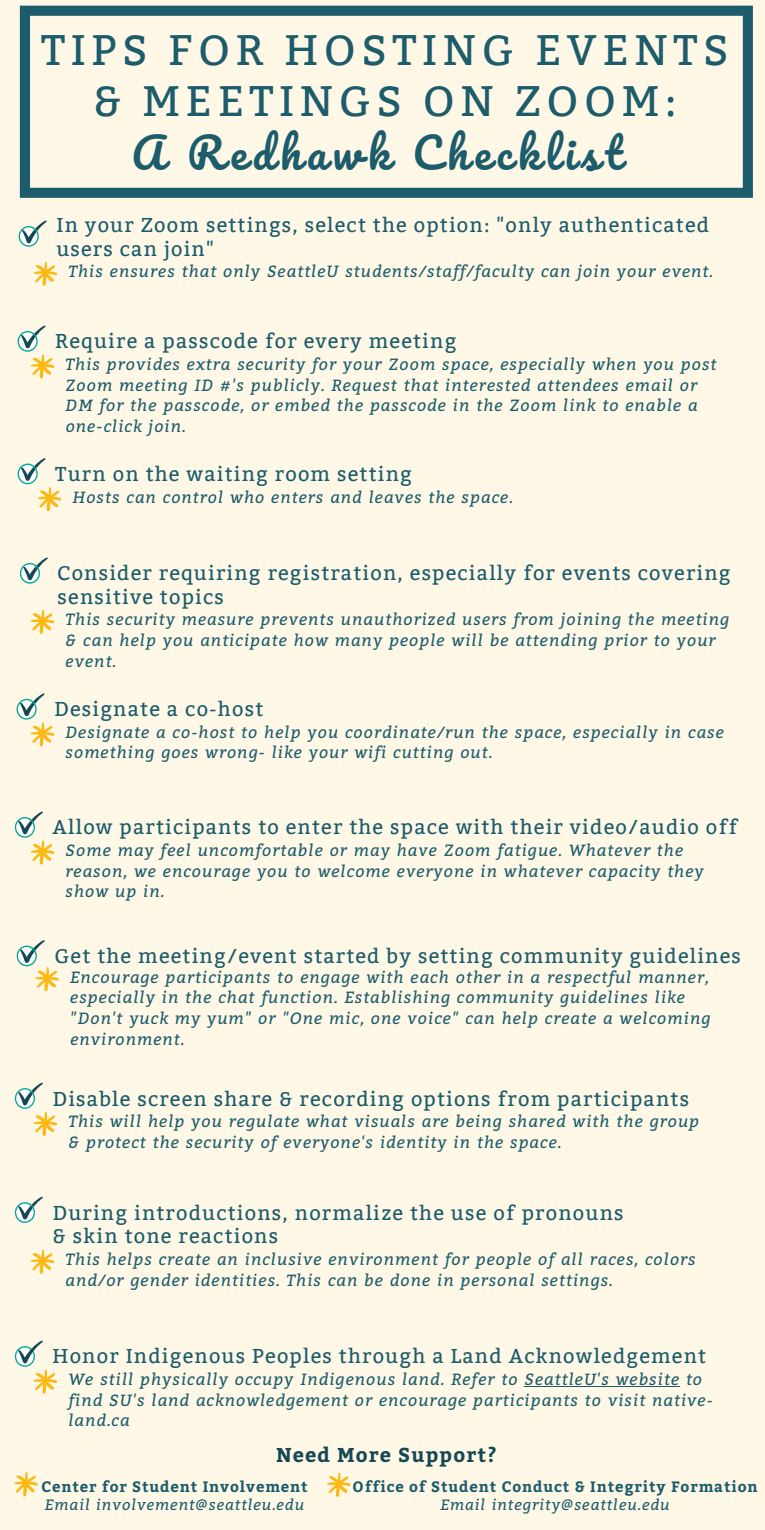
<style>
.page{position:relative;width:765px;height:1530px;background:#fff8e7}
.page>*{position:absolute;margin:0;border:0;box-sizing:border-box;transform-origin:0 0}
.t1{font:42.62px/50.6px "Bitter";letter-spacing:.13em;color:#1c5c6b;text-align:center}
.t2{font:42.62px "Pacifico";letter-spacing:.13em;color:#1c5c6b}
.t3{font:20px/23.4px "Bitter";letter-spacing:.06em;color:#1c5c6b}
.t4{font:700 20px "Bitter";letter-spacing:.06em;color:#154854}
.t5{font:italic 16.25px/20.6px "Bitter";letter-spacing:.06em;color:#1c5c6b}
.t6{font:700 15px "Bitter";letter-spacing:.06em;color:#1c5c6b}
.t7{font:italic 15px "Bitter";letter-spacing:.06em;color:#1c5c6b}
</style>
<div class="page">
<hr style="left:524px;top:1386px;width:156px;height:1px;background:#1c5c6b">
<svg style="left:20px;top:6px;width:733px;height:192px"></svg>
<svg style="left:33px;top:261px;width:24px;height:25px"></svg>
<svg style="left:19px;top:220px;width:28px;height:27px"></svg>
<svg style="left:18px;top:325px;width:37px;height:54px"></svg>
<svg style="left:18px;top:458px;width:44px;height:54px"></svg>
<svg style="left:20px;top:557px;width:28px;height:26px"></svg>
<svg style="left:31px;top:609px;width:24px;height:25px"></svg>
<svg style="left:17px;top:693px;width:38px;height:54px"></svg>
<svg style="left:15px;top:811px;width:40px;height:54px"></svg>
<svg style="left:17px;top:940px;width:42px;height:52px"></svg>
<svg style="left:15px;top:1082px;width:42px;height:54px"></svg>
<svg style="left:15px;top:1197px;width:28px;height:26px"></svg>
<svg style="left:31px;top:1249px;width:24px;height:25px"></svg>
<svg style="left:15px;top:1340px;width:42px;height:54px"></svg>
<svg style="left:14px;top:1472px;width:24px;height:25px"></svg>
<svg style="left:327px;top:1472px;width:24px;height:25px"></svg>
<h1 class="t1" style="left:41px;top:25px;width:689px">TIPS FOR HOSTING EVENTS &amp; MEETINGS ON ZOOM:</h1>
<h1 class="t2" style="left:132px;top:131px;width:491px">A Redhawk Checklist</h1>
<p class="t3" style="left:56px;top:214px;width:654px">In your Zoom settings, select the option: "only authenticated users can join"</p>
<p class="t5" style="left:68px;top:260px;width:646px">This ensures that only SeattleU students/staff/faculty can join your event.</p>
<p class="t3" style="left:55px;top:330px;width:403px">Require a passcode for every meeting</p>
<p class="t5" style="left:66px;top:353px;width:653px">This provides extra security for your Zoom space, especially when you post Zoom meeting ID #'s publicly. Request that interested attendees email or DM for the passcode, or embed the passcode in the Zoom link to enable a one-click join.</p>
<p class="t3" style="left:55px;top:463px;width:358px">Turn on the waiting room setting</p>
<p class="t5" style="left:73px;top:486px;width:442px">Hosts can control who enters and leaves the space.</p>
<p class="t3" style="left:58px;top:562px;width:675px">Consider requiring registration, especially for events covering sensitive topics</p>
<p class="t5" style="left:66px;top:608px;width:665px">This security measure prevents unauthorized users from joining the meeting &amp; can help you anticipate how many people will be attending prior to your event.</p>
<p class="t3" style="left:54px;top:698px;width:211px">Designate a co-host</p>
<p class="t5" style="left:66px;top:721px;width:660px">Designate a co-host to help you coordinate/run the space, especially in case something goes wrong- like your wifi cutting out.</p>
<p class="t3" style="left:53px;top:816px;width:686px">Allow participants to enter the space with their video/audio off</p>
<p class="t5" style="left:66px;top:839px;width:640px">Some may feel uncomfortable or may have Zoom fatigue. Whatever the reason, we encourage you to welcome everyone in whatever capacity they show up in.</p>
<p class="t3" style="left:54px;top:945px;width:688px">Get the meeting/event started by setting community guidelines</p>
<p class="t5" style="left:70px;top:966px;width:642px">Encourage participants to engage with each other in a respectful manner, especially in the chat function. Establishing community guidelines like "Don't yuck my yum" or "One mic, one voice" can help create a welcoming environment.</p>
<p class="t3" style="left:53px;top:1087px;width:638px">Disable screen share &amp; recording options from participants</p>
<p class="t5" style="left:68px;top:1110px;width:632px">This will help you regulate what visuals are being shared with the group &amp; protect the security of everyone's identity in the space.</p>
<p class="t3" style="left:53px;top:1201px;width:573px">During introductions, normalize the use of pronouns &amp; skin tone reactions</p>
<p class="t5" style="left:66px;top:1248px;width:632px">This helps create an inclusive environment for people of all races, colors and/or gender identities. This can be done in personal settings.</p>
<p class="t3" style="left:53px;top:1345px;width:655px">Honor Indigenous Peoples through a Land Acknowledgement</p>
<p class="t5" style="left:68px;top:1368px;width:646px">We still physically occupy Indigenous land. Refer to SeattleU's website to find SU's land acknowledgement or encourage participants to visit native&shy;land.ca</p>
<p class="t4" style="left:276px;top:1440px;width:222px">Need More Support?</p>
<p class="t6" style="left:41px;top:1475px;width:268px">Center for Student Involvement</p>
<p class="t6" style="left:353px;top:1475px;width:407px">Office of Student Conduct &amp; Integrity Formation</p>
<p class="t7" style="left:45px;top:1494px;width:261px">Email involvement@seattleu.edu</p>
<p class="t7" style="left:440px;top:1494px;width:231px">Email integrity@seattleu.edu</p>
</div>
